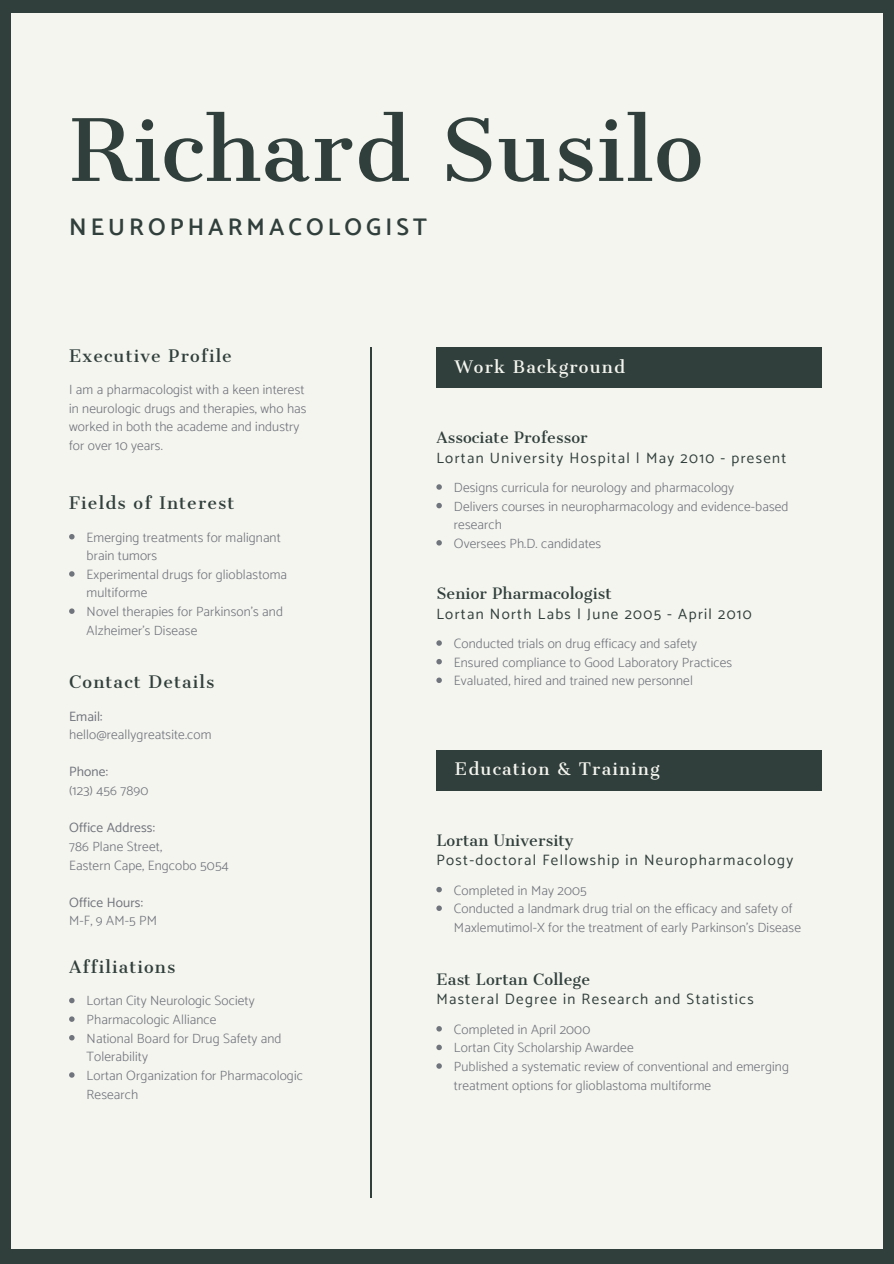
<style>
.page{position:relative;width:894px;height:1264px;background:#fff}
.page>*{position:absolute;margin:0;border:0;box-sizing:border-box;transform-origin:0 0}
.t1{font:84px "Cantata One";letter-spacing:.01em;color:#303f3c}
.t2{font:600 24px "Catamaran";letter-spacing:.17em;color:#303f3c}
.t3{font:16.5px "Cantata One";letter-spacing:.07em;color:#303f3c}
.t4{font:16.5px "Cantata One";letter-spacing:.07em;color:#f5f5ef}
.t5{font:15px "Catamaran";letter-spacing:.09em;color:#303f3c}
.t6{font:15px "Cantata One";letter-spacing:.01em;color:#303f3c}
.t7{font:300 13.5px/18.6px "Catamaran";letter-spacing:.01em;color:#70747d}
.t8{font:13.5px "Catamaran";letter-spacing:.01em;color:#70747d}
</style>
<div class="page">
<div style="left:0;top:0;width:893px;height:1263px;background:#303f3c"></div>
<div style="left:11px;top:14px;width:871px;height:1235px;background:#f5f5ef"></div>
<div style="left:436px;top:347px;width:385px;height:40px;background:#303f3c"></div>
<div style="left:436px;top:749px;width:385px;height:41px;background:#303f3c"></div>
<svg style="left:436px;top:484px;width:5px;height:5px"></svg>
<svg style="left:436px;top:503px;width:5px;height:5px"></svg>
<svg style="left:436px;top:540px;width:5px;height:5px"></svg>
<svg style="left:436px;top:887px;width:5px;height:5px"></svg>
<svg style="left:436px;top:905px;width:5px;height:6px"></svg>
<svg style="left:436px;top:640px;width:5px;height:5px"></svg>
<svg style="left:436px;top:659px;width:5px;height:5px"></svg>
<svg style="left:436px;top:677px;width:5px;height:6px"></svg>
<svg style="left:436px;top:1026px;width:5px;height:5px"></svg>
<svg style="left:436px;top:1044px;width:5px;height:6px"></svg>
<svg style="left:436px;top:1063px;width:5px;height:5px"></svg>
<svg style="left:69px;top:997px;width:6px;height:6px"></svg>
<svg style="left:69px;top:1016px;width:6px;height:5px"></svg>
<svg style="left:69px;top:1035px;width:6px;height:5px"></svg>
<svg style="left:69px;top:1072px;width:6px;height:5px"></svg>
<svg style="left:69px;top:534px;width:6px;height:5px"></svg>
<svg style="left:69px;top:571px;width:6px;height:5px"></svg>
<svg style="left:69px;top:608px;width:6px;height:6px"></svg>
<hr style="left:370px;top:347px;width:1px;height:850px;background:#303f3c">
<p class="t1" style="left:69px;top:97px;width:635px">Richard Susilo</p>
<p class="t2" style="left:69px;top:212px;width:359px">NEUROPHARMACOLOGIST</p>
<h3 class="t3" style="left:69px;top:345px;width:164px">Executive Profile</h3>
<h3 class="t7" style="left:69px;top:380px;width:239px">I am a pharmacologist with a keen interest in neurologic drugs and therapies, who has worked in both the academe and industry for over 10 years.</h3>
<h3 class="t3" style="left:69px;top:493px;width:167px">Fields of Interest</h3>
<p class="t7" style="left:87px;top:527px;width:195px">Emerging treatments for malignant brain tumors</p>
<p class="t7" style="left:87px;top:565px;width:202px">Experimental drugs for glioblastoma multiforme</p>
<p class="t7" style="left:87px;top:602px;width:198px">Novel therapies for Parkinson's and<br>Alzheimer's Disease</p>
<h3 class="t3" style="left:69px;top:672px;width:147px">Contact Details</h3>
<p class="t8" style="left:69px;top:708px;width:35px">Email:</p>
<p class="t7" style="left:69px;top:725px;width:144px">hello@reallygreatsite.com</p>
<p class="t8" style="left:69px;top:764px;width:40px">Phone:</p>
<h3 class="t7" style="left:69px;top:781px;width:81px">(123) 456 7890</h3>
<h3 class="t8" style="left:69px;top:819px;width:87px">Office Address:</h3>
<p class="t7" style="left:69px;top:837px;width:94px">786 Plane Street,</p>
<p class="t7" style="left:69px;top:855px;width:161px">Eastern Cape, Engcobo 5054</p>
<p class="t8" style="left:69px;top:894px;width:75px">Office Hours:</p>
<h3 class="t7" style="left:69px;top:911px;width:89px">M-F, 9 AM-5 PM</h3>
<h3 class="t3" style="left:69px;top:956px;width:108px">Affiliations</h3>
<h3 class="t7" style="left:87px;top:991px;width:169px">Lortan City Neurologic Society</h3>
<p class="t7" style="left:87px;top:1010px;width:131px">Pharmacologic Alliance</p>
<p class="t7" style="left:87px;top:1028px;width:196px">National Board for Drug Safety and<br>Tolerability</p>
<h3 class="t7" style="left:87px;top:1065px;width:218px">Lortan Organization for Pharmacologic<br>Research</h3>
<p class="t4" style="left:455px;top:356px;width:172px">Work Background</p>
<h1 class="t6" style="left:436px;top:428px;width:153px">Associate Professor</h1>
<p class="t5" style="left:436px;top:448px;width:351px">Lortan University Hospital | May 2010 - present</p>
<h3 class="t7" style="left:454px;top:478px;width:282px">Designs curricula for neurology and pharmacology</h3>
<p class="t7" style="left:454px;top:496px;width:336px">Delivers courses in neuropharmacology and evidence-based research</p>
<p class="t7" style="left:454px;top:534px;width:149px">Oversees Ph.D. candidates</p>
<h3 class="t6" style="left:436px;top:584px;width:177px">Senior Pharmacologist</h3>
<p class="t5" style="left:436px;top:604px;width:317px">Lortan North Labs | June 2005 - April 2010</p>
<p class="t7" style="left:454px;top:634px;width:245px">Conducted trials on drug efficacy and safety</p>
<p class="t7" style="left:454px;top:652px;width:279px">Ensured compliance to Good Laboratory Practices</p>
<p class="t7" style="left:454px;top:671px;width:240px">Evaluated, hired and trained new personnel</p>
<p class="t4" style="left:455px;top:759px;width:206px">Education &amp; Training</p>
<h2 class="t6" style="left:436px;top:831px;width:139px">Lortan University</h2>
<p class="t5" style="left:436px;top:851px;width:358px">Post-doctoral Fellowship in Neuropharmacology</p>
<p class="t7" style="left:454px;top:880px;width:134px">Completed in May 2005</p>
<h3 class="t7" style="left:454px;top:899px;width:348px">Conducted a landmark drug trial on the efficacy and safety of<br>Maxlemutimol-X for the treatment of early Parkinson's Disease</h3>
<p class="t6" style="left:436px;top:970px;width:155px">East Lortan College</p>
<h3 class="t5" style="left:436px;top:990px;width:319px">Masteral Degree in Research and Statistics</h3>
<p class="t7" style="left:454px;top:1019px;width:138px">Completed in April 2000</p>
<p class="t7" style="left:454px;top:1038px;width:181px">Lortan City Scholarship Awardee</p>
<p class="t7" style="left:454px;top:1056px;width:336px">Published a systematic review of conventional and emerging treatment options for glioblastoma multiforme</p>
</div>
